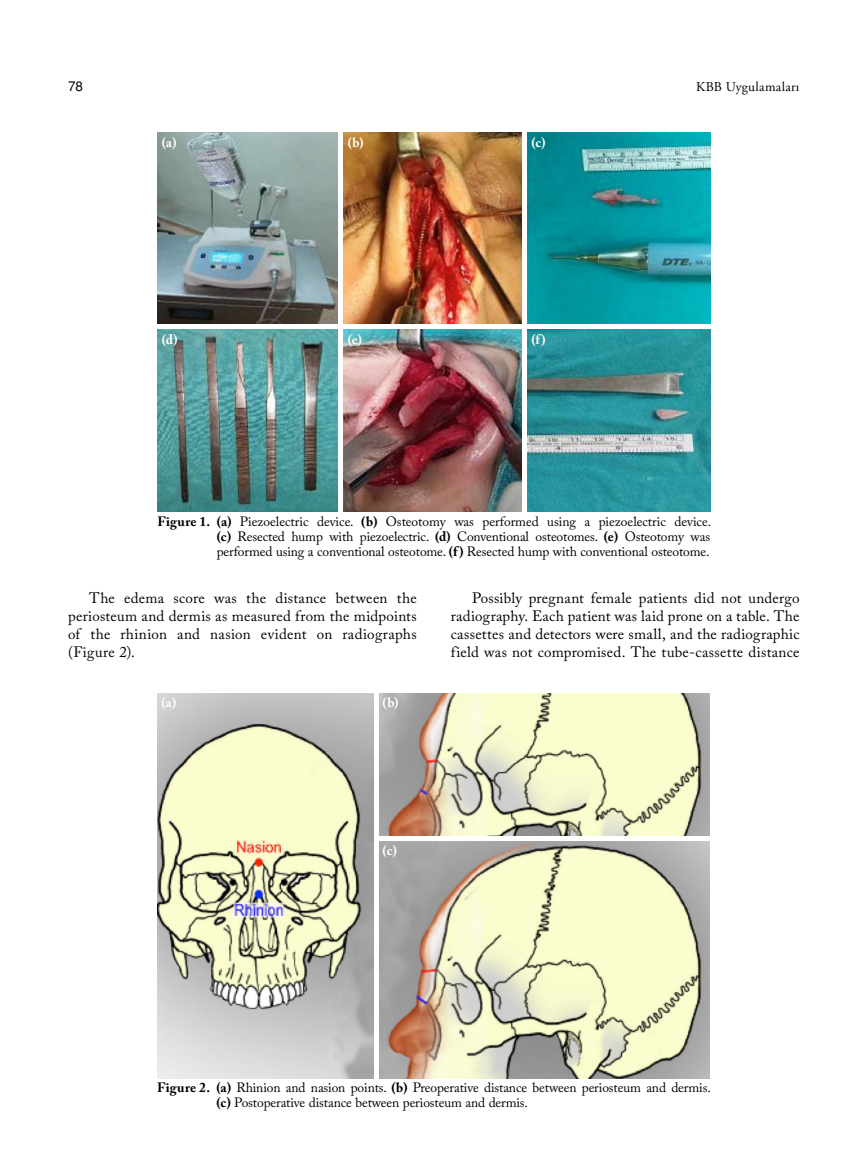
<style>
.page{position:relative;width:859px;height:1170px;background:#fff}
.page>*{position:absolute;margin:0;border:0;box-sizing:border-box;transform-origin:0 0}
.t1{font:15px/18px "Adobe Caslon Pro";letter-spacing:.015em;color:#000;text-align:justify}
.t2{font:13.5px/15px "Adobe Caslon Pro";letter-spacing:-.01em;color:#000;text-align:justify}
.t3{font:700 13.5px "Adobe Caslon Pro";color:#fff}
.t4{font:13.5px "Adobe Garamond Pro";letter-spacing:.02em;color:#000}
.t5{font:13.5px "Helvetica Normal Tr";color:#000}
.s1{font-weight:700}
</style>
<div class="page">
<img style="left:157px;top:132px;width:553px;height:380px">
<hr style="left:156px;top:324px;width:555px;height:4px;background:#fff">
<div style="left:338px;top:132px;width:5px;height:380px;background:#fff"></div>
<hr style="left:523px;top:132px;width:4px;height:380px;background:#fff">
<img style="left:157px;top:693px;width:553px;height:384px">
<div style="left:374px;top:692px;width:5px;height:387px;background:#fff"></div>
<div style="left:376px;top:836px;width:334px;height:5px;background:#fff"></div>
<p class="t5" style="left:68px;top:78px;width:16px">78</p>
<p class="t4" style="left:696px;top:78px;width:105px">KBB Uygulamaları</p>
<p class="t3" style="left:162px;top:134px;width:16px">(a)</p>
<p class="t3" style="left:162px;top:331px;width:17px">(d)</p>
<p class="t3" style="left:348px;top:134px;width:17px">(b)</p>
<p class="t3" style="left:348px;top:331px;width:16px">(e)</p>
<p class="t3" style="left:531px;top:134px;width:16px">(c)</p>
<p class="t3" style="left:531px;top:331px;width:16px">(f)</p>
<p class="t2" style="left:217px;top:514px;width:496px;text-indent:-60px"><span class="s1">Figure 1. (a)</span> Piezoelectric device. <span class="s1">(b)</span> Osteotomy was performed using a piezoelectric device. <span class="s1">(c)</span> Resected hump with piezoelectric. <span class="s1">(d)</span> Conventional osteotomes. <span class="s1">(e)</span> Osteotomy was performed using a conventional osteotome. <span class="s1">(f )</span> Resected hump with conventional osteotome.</p>
<p class="t1" style="left:68px;top:589px;width:350px;text-indent:21px">The edema score was the distance between the periosteum and dermis as measured from the midpoints of the rhinion and nasion evident on radiographs (Figure 2).</p>
<p class="t1" style="left:451px;top:589px;width:350px;text-indent:21px">Possibly pregnant female patients did not undergo radiography. Each patient was laid prone on a table. The cassettes and detectors were small, and the radiographic field was not compromised. The tube-cassette distance</p>
<p class="t3" style="left:162px;top:695px;width:16px">(a)</p>
<p class="t3" style="left:383px;top:695px;width:17px">(b)</p>
<p class="t3" style="left:383px;top:842px;width:16px">(c)</p>
<p class="t2" style="left:217px;top:1079px;width:496px;text-indent:-60px"><span class="s1">Figure 2. (a)</span> Rhinion and nasion points. <span class="s1">(b)</span> Preoperative distance between periosteum and dermis. <span class="s1">(c)</span> Postoperative distance between periosteum and dermis.</p>
</div>
